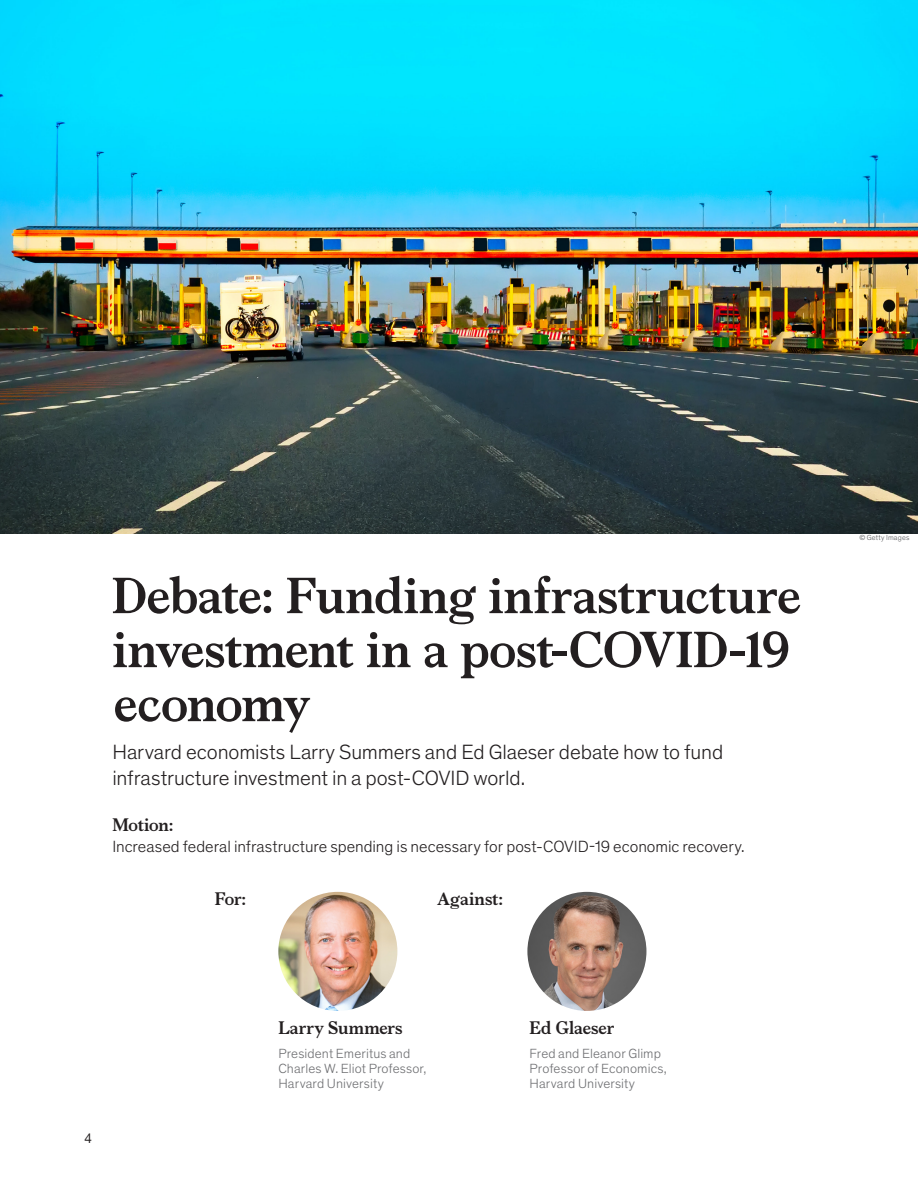
<style>
.page{position:relative;width:918px;height:1188px;background:#fff}
.page>*{position:absolute;margin:0;border:0;box-sizing:border-box;transform-origin:0 0}
.Title_of_article-dee{font:700 51px/54px "Bower";letter-spacing:-.01em;color:#231f20}
.Standfirst-Dek_Thein{font:300 21px/25.5px "Theinhardt Pan";letter-spacing:-.005em;color:#231f20}
.Body_heading___Level{font:700 18px "Bower";letter-spacing:-.005em;color:#231f20}
.Body_text{font:300 16.5px "Mc Kinsey Sans";color:#231f20}
.t1{font:300 13.5px/15px "Theinhardt Pan";letter-spacing:.01em;color:#6c6d70}
.t2{font:13.5px "Helvetica Neue LT Std";color:#231f20}
.Art_Photo_credit{font:300 7.5px "Theinhardt Pan";letter-spacing:.025em;color:#57585a}
</style>
<div class="page">
<img style="left:0;top:0;width:918px;height:534px">
<img style="left:278px;top:892px;width:119px;height:119px;border-radius:60px">
<img style="left:527px;top:892px;width:119px;height:119px;border-radius:60px">
<p class="Title_of_article-dee" style="left:112px;top:565px;width:691px">Debate: Funding infrastructure investment in a post-COVID-19 economy</p>
<p class="Standfirst-Dek_Thein" style="left:112px;top:739px;width:613px">Harvard economists Larry Summers and Ed Glaeser debate how to fund infrastructure investment in a post-COVID world.</p>
<h3 class="Body_heading___Level" style="left:112px;top:812px;width:63px">Motion:</h3>
<p class="Body_text" style="left:112px;top:835px;width:634px">Increased federal infrastructure spending is necessary for post-COVID-19 economic recovery.</p>
<h3 class="Body_heading___Level" style="left:215px;top:886px;width:33px">For:</h3>
<h3 class="Body_heading___Level" style="left:437px;top:886px;width:68px">Against:</h3>
<p class="t2" style="left:85px;top:1130px;width:9px">4</p>
<p class="Body_heading___Level" style="left:278px;top:1015px;width:126px">Larry Summers</p>
<p class="t1" style="left:278px;top:1045px;width:150px">President Emeritus and<br>Charles W. Eliot Professor,<br>Harvard University</p>
<p class="Body_heading___Level" style="left:530px;top:1015px;width:86px">Ed Glaeser</p>
<p class="t1" style="left:530px;top:1045px;width:139px">Fred and Eleanor Glimp<br>Professor of Economics,<br>Harvard University</p>
<p class="Art_Photo_credit" style="left:859px;top:532px;width:52px">© Getty Images</p>
</div>
